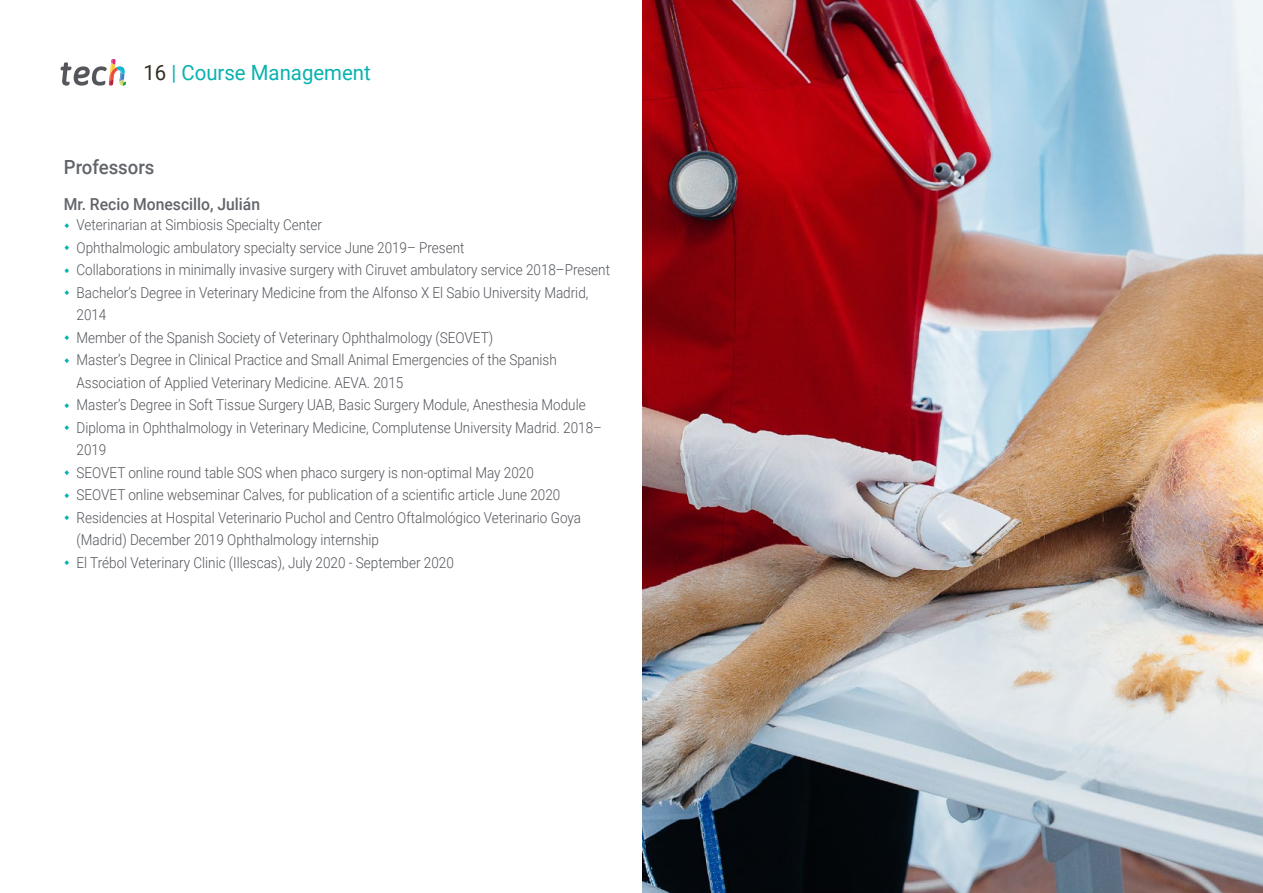
<style>
.page{position:relative;width:1263px;height:893px;background:#fff}
.page>*{position:absolute;margin:0;border:0;box-sizing:border-box;transform-origin:0 0}
.t1{font:21px "Roboto";color:#09b2af}
.t2{font:500 19.5px "Roboto";color:#61646a;scale:.95 1}
.t3{font:500 16.5px "Roboto";color:#61646a;scale:.95 1}
.t4{font:300 15px/22.5px "Roboto";color:#52555b;scale:.9 1}
.s1{color:#312e20}
</style>
<div class="page">
<img style="left:642px;top:0;width:621px;height:893px">
<svg style="left:61px;top:59px;width:65px;height:27px"></svg>
<h1 class="t1" style="left:144px;top:57px;width:229px"><span class="s1">16</span> | Course Management</h1>
<h2 class="t2" style="left:64px;top:154px;width:97px">Professors</h2>
<p class="t3" style="left:64px;top:193px;width:208px">Mr. Recio Monescillo, Julián</p>
<p class="t4" style="left:77px;top:213px;width:594px">Veterinarian at Simbiosis Specialty Center<br>Ophthalmologic ambulatory specialty service June 2019– Present<br>Collaborations in minimally invasive surgery with Ciruvet ambulatory service 2018–Present Bachelor’s Degree in Veterinary Medicine from the Alfonso X El Sabio University Madrid, 2014<br>Member of the Spanish Society of Veterinary Ophthalmology (SEOVET)<br>Master’s Degree in Clinical Practice and Small Animal Emergencies of the Spanish Association of Applied Veterinary Medicine. AEVA. 2015<br>Master’s Degree in Soft Tissue Surgery UAB, Basic Surgery Module, Anesthesia Module Diploma in Ophthalmology in Veterinary Medicine, Complutense University Madrid. 2018– 2019<br>SEOVET online round table SOS when phaco surgery is non-optimal May 2020<br>SEOVET online webseminar Calves, for publication of a scientific article June 2020<br>Residencies at Hospital Veterinario Puchol and Centro Oftalmológico Veterinario Goya (Madrid) December 2019 Ophthalmology internship<br>El Trébol Veterinary Clinic (Illescas), July 2020 - September 2020</p>
</div>
